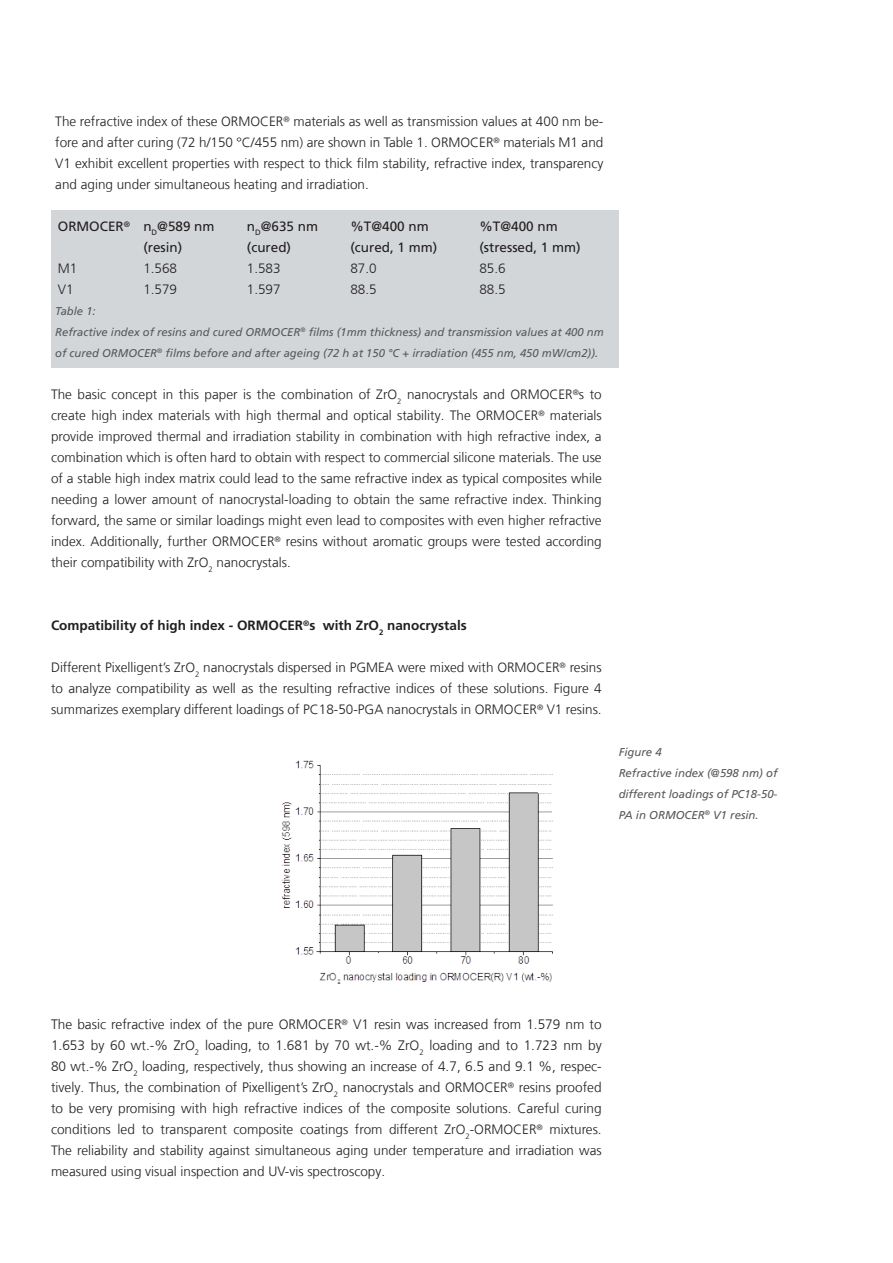
<style>
.page{position:relative;width:893px;height:1263px;background:#fff}
.page>*{position:absolute;margin:0;border:0;box-sizing:border-box;transform-origin:0 0}
._06_Fließtext{font:300 13.65px/21px "Frutiger LT Com";color:#231f20;text-align:justify}
._06_Fließtext-2{font:300 13.5px/21px "Frutiger LT Com";color:#231f20;text-align:justify}
._06_Fließtext-3{font:13.5px "Frutiger LT Com";color:#231f20}
._07_Zwischenüberschr{font:700 13.5px "Frutiger LT Com";color:#231f20}
._05_Marginalie_Bildu{font:italic 11.4px/21px "Frutiger LT Com";color:#57585a;text-align:justify}
._05_Marginalie_Bildu-2{font:italic 11.25px/21px "Frutiger LT Com";color:#57585a}
.s1{font-size:13.5px}
</style>
<div class="page">
<div style="left:51px;top:210px;width:568px;height:157px;background:#d3d6d8"></div>
<img style="left:282px;top:760px;width:271px;height:224px">
<p class="_06_Fließtext-2" style="left:55px;top:111px;width:550px">The refractive index of these ORMOCER<sup>®</sup> materials as well as transmission values at 400 nm be&shy;fore and after curing (72 h/150 °C/455 nm) are shown in Table 1. ORMOCER<sup>®</sup> materials M1 and V1 exhibit excellent properties with respect to thick film stability, refractive index, transparency and aging under simultaneous heating and irradiation.</p>
<p class="_06_Fließtext-3" style="left:58px;top:218px;width:158px">ORMOCER<sup>®</sup> n<sub>D</sub>@589 nm</p>
<p class="_06_Fließtext-3" style="left:247px;top:218px;width:73px">n<sub>D</sub>@635 nm</p>
<p class="_06_Fließtext-3" style="left:350px;top:218px;width:80px">%T@400 nm</p>
<p class="_06_Fließtext-3" style="left:479px;top:218px;width:80px">%T@400 nm</p>
<p class="_06_Fließtext-3" style="left:143px;top:239px;width:41px">(resin)</p>
<p class="_06_Fließtext-3" style="left:247px;top:239px;width:46px">(cured)</p>
<p class="_06_Fließtext-3" style="left:350px;top:239px;width:89px">(cured, 1 mm)</p>
<p class="_06_Fließtext-3" style="left:479px;top:239px;width:103px">(stressed, 1 mm)</p>
<p class="_06_Fließtext-2" style="left:58px;top:258px;width:21px">M1</p>
<p class="_06_Fließtext-2" style="left:143px;top:258px;width:35px">1.568</p>
<p class="_06_Fließtext-2" style="left:247px;top:258px;width:35px">1.583</p>
<p class="_06_Fließtext-2" style="left:350px;top:258px;width:28px">87.0</p>
<p class="_06_Fließtext-2" style="left:479px;top:258px;width:28px">85.6</p>
<p class="_06_Fließtext-2" style="left:58px;top:279px;width:17px">V1</p>
<p class="_06_Fließtext-2" style="left:143px;top:279px;width:35px">1.579</p>
<p class="_06_Fließtext-2" style="left:247px;top:279px;width:35px">1.597</p>
<p class="_06_Fließtext-2" style="left:350px;top:279px;width:28px">88.5</p>
<p class="_06_Fließtext-2" style="left:479px;top:279px;width:28px">88.5</p>
<p class="_05_Marginalie_Bildu-2" style="left:55px;top:301px;width:550px">Table 1:<br>Refractive index of resins and cured ORMOCER<sup>®</sup> films (1mm thickness) and transmission values at 400 nm of cured ORMOCER<sup>®</sup> films before and after ageing (72 h at 150 °C + irradiation (455 nm, 450 mW/cm2)).</p>
<p class="_06_Fließtext-2" style="left:51px;top:384px;width:552px">The basic concept in this paper is the combination of ZrO<sub>2</sub> nanocrystals and ORMOCER<sup>®</sup>s to create high index materials with high thermal and optical stability. The ORMOCER<sup>®</sup> materials provide improved thermal and irradiation stability in combination with high refractive index, a combination which is often hard to obtain with respect to commercial silicone materials. The use of a stable high index matrix could lead to the same refractive index as typical composites while needing a lower amount of nanocrystal-loading to obtain the same refractive index. Thinking forward, the same or similar loadings might even lead to composites with even higher refractive index. Additionally, further ORMOCER<sup>®</sup> resins without aromatic groups were tested according their compatibility with ZrO<sub>2</sub> nanocrystals.</p>
<p class="_07_Zwischenüberschr" style="left:51px;top:617px;width:417px">Compatibility of high index - ORMOCER<sup>®</sup>s with ZrO<sub>2</sub> nanocrystals</p>
<p class="_06_Fließtext-2" style="left:51px;top:657px;width:552px">Different Pixelligent’s ZrO<sub>2</sub> nanocrystals dispersed in PGMEA were mixed with ORMOCER<sup>®</sup> resins to analyze compatibility as well as the resulting refractive indices of these solutions. Figure 4 summarizes exemplary different loadings of PC18-50-PGA nanocrystals in ORMOCER<sup>®</sup> V1 resins.</p>
<p class="_05_Marginalie_Bildu" style="left:619px;top:742px;width:44px">Figure 4</p>
<p class="_05_Marginalie_Bildu" style="left:619px;top:763px;width:160px">Refractive index (@598 nm) of different loadings of PC18-50- PA in ORMOCER<sup>®</sup> V1 resin.</p>
<p class="_06_Fließtext" style="left:51px;top:1014px;width:552px">The basic refractive index of the pure ORMOCER<sup>®</sup> V1 resin was increased from 1.579 nm to 1.653 by 60 wt.-% ZrO<sub>2</sub> loading, to 1.681 by 70 wt.-% ZrO<sub>2</sub> loading and to 1.723 nm by 80 wt.-% ZrO<sub>2</sub> loading, respectively, thus showing an increase of 4.7, 6.5 and 9.1 %, respec&shy;tively. Thus, the combination of Pixelligent’s ZrO<sub>2</sub> nanocrystals and ORMOCER<sup>®</sup> resins proofed to be very promising with high refractive indices of the composite solutions. Careful curing conditions led to transparent composite coa<span class="s1">tings from different ZrO</span><sub>2</sub><span class="s1">-ORMOCER</span><sup>®</sup> <span class="s1">mixtures.</span></p>
<p class="_06_Fließtext-2" style="left:51px;top:1140px;width:552px">The reliability and stability against simultaneous aging under temperature and irradiation was measured using visual inspection and UV-vis spectroscopy.</p>
</div>
